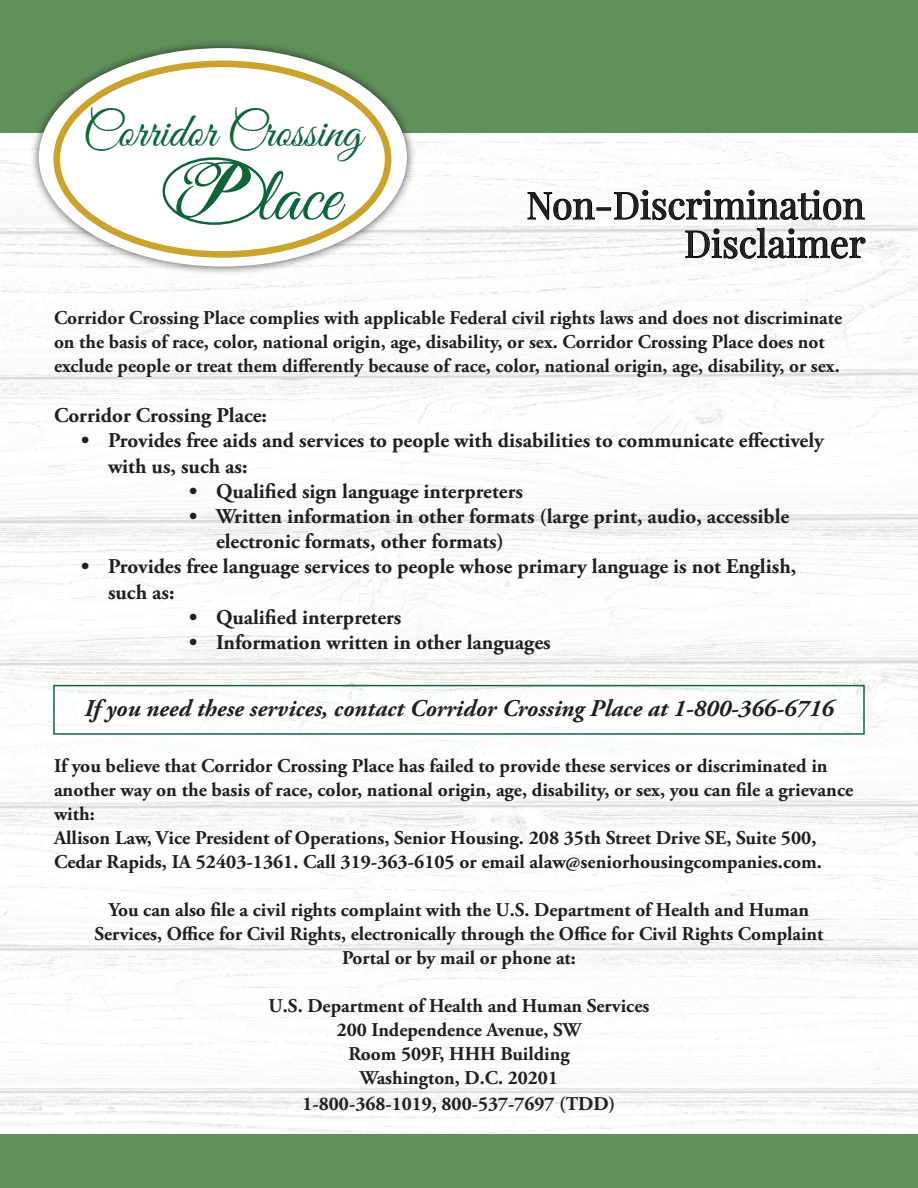
<style>
.page{position:relative;width:918px;height:1188px;background:#fff}
.page>*{position:absolute;margin:0;border:0;box-sizing:border-box;transform-origin:0 0}
.t1{font:48.75px "Great Vibes";color:#0c6638}
.t2{font:37.2px/38.5px "Playfair Display";color:#231f20;text-align:right}
.t3{font:italic 700 24px "Adobe Garamond Pro";color:#231f20}
.t4{font:700 21px/25.2px "Adobe Garamond Pro";color:#231f20}
.t5{font:700 19.5px/24px "Adobe Garamond Pro";color:#231f20}
</style>
<div class="page">
<img style="left:0;top:132px;width:918px;height:1002px">
<div style="left:53px;top:685px;width:812px;height:50px;border:2px solid #0c6937"></div>
<svg style="left:527px;top:191px;width:69px;height:30px"></svg>
<svg style="left:613px;top:189px;width:252px;height:32px"></svg>
<svg style="left:685px;top:227px;width:182px;height:32px"></svg>
<div style="left:0;top:0;width:918px;height:132px;background:#60915b"></div>
<div style="left:0;top:1134px;width:918px;height:54px;background:#60915b"></div>
<div style="left:30px;top:39px;width:386px;height:236px;background:#231f20;opacity:.75"></div>
<div style="left:39px;top:48px;width:368px;height:219px;background:#fff;border-radius:50%"></div>
<svg style="left:53px;top:61px;width:338px;height:197px"></svg>
<p class="t1" style="left:83px;top:104px;width:281px">Corridor Crossing</p>
<p class="t2" style="left:527px;top:186px;width:340px">Non-Discrimination<br>Disclaimer</p>
<p class="t5" style="left:54px;top:306px;width:790px">Corridor Crossing Place complies with applicable Federal civil rights laws and does not discriminate on the basis of race, color, national origin, age, disability, or sex. Corridor Crossing Place does not exclude people or treat them differently because of race, color, national origin, age, disability, or sex.</p>
<p class="t4" style="left:54px;top:403px;width:215px">Corridor Crossing Place:</p>
<p class="t4" style="left:108px;top:429px;width:718px;text-indent:-27px">• Provides free aids and services to people with disabilities to communicate effectively with us, such as:</p>
<p class="t4" style="left:189px;top:479px;width:336px">• Qualified sign language interpreters</p>
<p class="t4" style="left:216px;top:504px;width:575px;text-indent:-27px">• Written information in other formats (large print, audio, accessible electronic formats, other formats)</p>
<p class="t4" style="left:108px;top:555px;width:690px;text-indent:-27px">• Provides free language services to people whose primary language is not English, such as:</p>
<p class="t4" style="left:189px;top:605px;width:214px">• Qualified interpreters</p>
<p class="t4" style="left:189px;top:630px;width:363px">• Information written in other languages</p>
<p class="t3" style="left:84px;top:695px;width:751px">If you need these services, contact Corridor Crossing Place at 1-800-366-6716</p>
<p class="t5" style="left:54px;top:755px;width:801px">If you believe that Corridor Crossing Place has failed to provide these services or discriminated in another way on the basis of race, color, national origin, age, disability, or sex, you can file a grievance with:<br>Allison Law, Vice President of Operations, Senior Housing. 208 35th Street Drive SE, Suite 500, Cedar Rapids, IA 52403-1361. Call 319-363-6105 or email alaw@seniorhousingcompanies.com.</p>
<p class="t5" style="left:95px;top:899px;width:730px;text-align:center">You can also file a civil rights complaint with the U.S. Department of Health and Human<br>Services, Office for Civil Rights, electronically through the Office for Civil Rights Complaint<br>Portal or by mail or phone at:</p>
<p class="t5" style="left:269px;top:995px;width:382px">U.S. Department of Health and Human Services</p>
<p class="t5" style="left:337px;top:1019px;width:246px">200 Independence Avenue, SW</p>
<p class="t5" style="left:348px;top:1043px;width:223px">Room 509F, HHH Building</p>
<p class="t5" style="left:360px;top:1067px;width:200px">Washington, D.C. 20201</p>
<p class="t5" style="left:303px;top:1092px;width:314px">1-800-368-1019, 800-537-7697 (TDD)</p>
</div>
